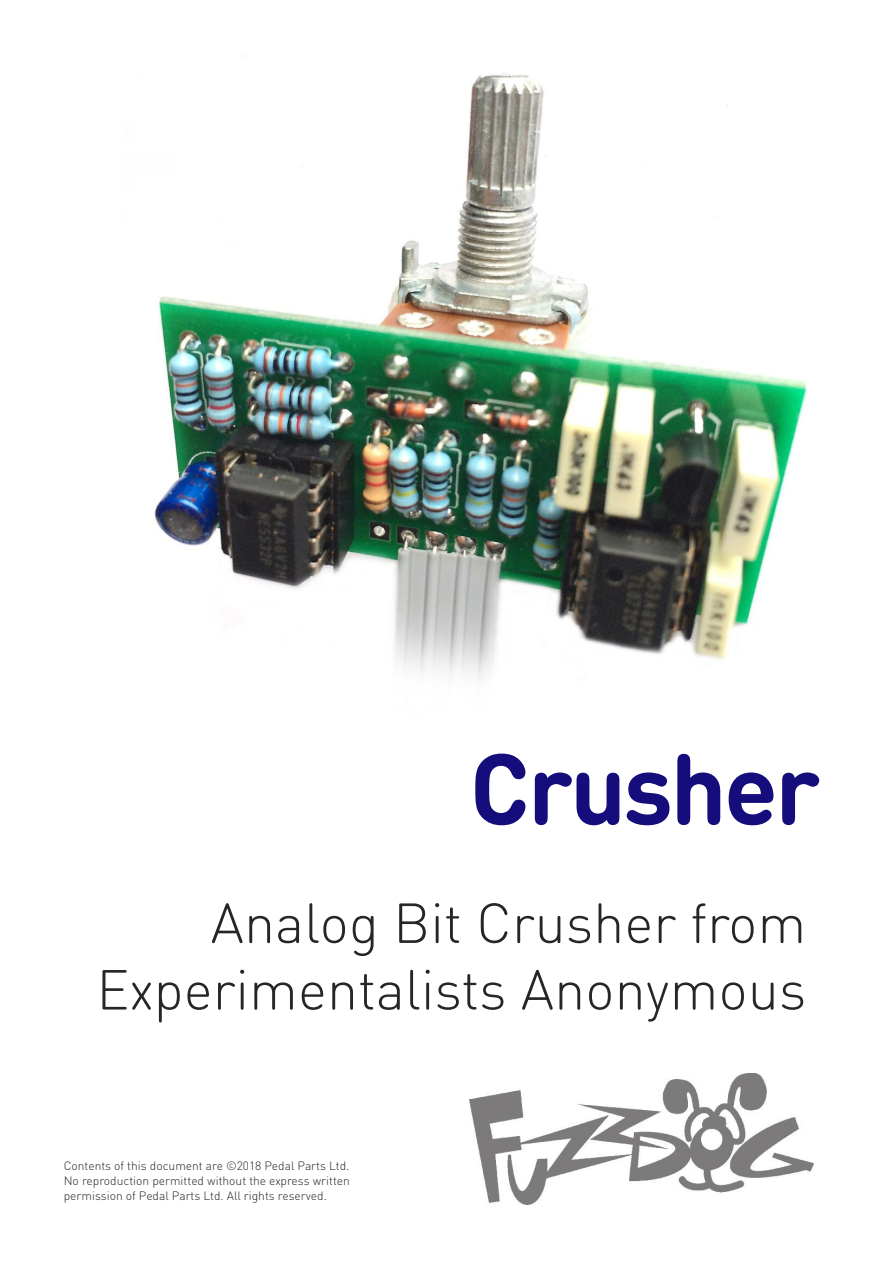
<style>
.page{position:relative;width:893px;height:1263px;background:#fff}
.page>*{position:absolute;margin:0;border:0;box-sizing:border-box;transform-origin:0 0}
.t1{font:700 99px "DIN Round Pro";letter-spacing:-.03em;color:#150d7b}
.t2{font:300 55.5px/66.6px "DIN Round Pro";color:#272526;text-align:right}
.t3{font:300 12px/15px "DIN Round Pro";color:#272526;text-align:justify}
</style>
<div class="page">
<img style="left:469px;top:1073px;width:345px;height:132px">
<img style="left:154px;top:55px;width:654px;height:625px">
<h1 class="t1" style="left:470px;top:733px;width:352px">Crusher</h1>
<h2 class="t2" style="left:96px;top:890px;width:711px">Analog Bit Crusher from<br>Experimentalists Anonymous</h2>
<p class="t3" style="left:64px;top:1158px;width:288px">Contents of this document are ©2018 Pedal Parts Ltd.<br>No reproduction permitted without the express written permission of Pedal Parts Ltd. All rights reserved.</p>
</div>
